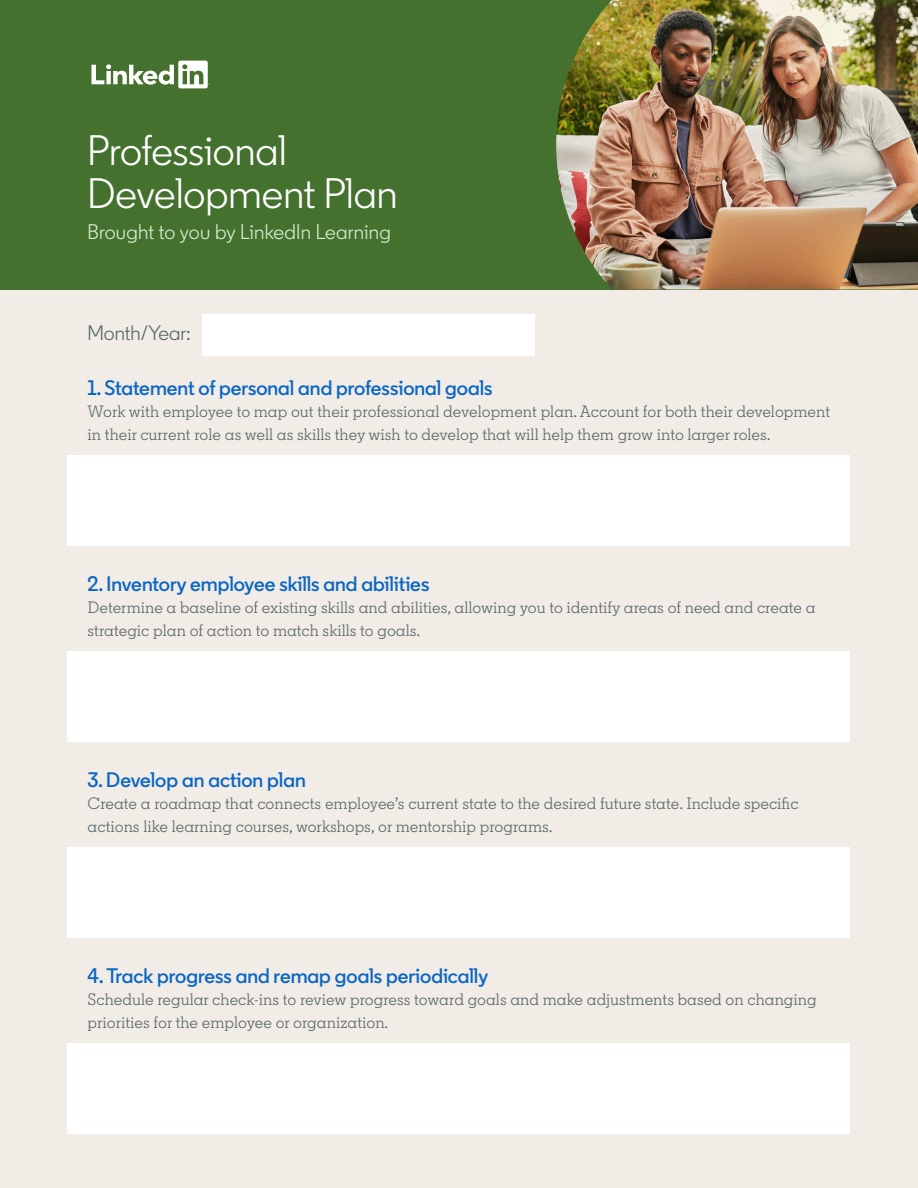
<style>
.page{position:relative;width:918px;height:1188px;background:#fff}
.page>*{position:absolute;margin:0;border:0;box-sizing:border-box;transform-origin:0 0}
.t1{font:42.6px/42.6px "Community";color:#fff}
.t2{font:21.15px "Community";letter-spacing:.01em;color:#d7ebce}
.t3{font:600 21px "Community";color:#0a66c2}
.t4{font:21px "Community";color:#5b696b}
.t5{font:16.5px/22.5px "Community Slab";color:#5b696b}
</style>
<div class="page">
<div style="left:0;top:289px;width:918px;height:899px;background:#f1ece6"></div>
<div style="left:202px;top:314px;width:333px;height:41px;background:#fff"></div>
<div style="left:68px;top:455px;width:782px;height:91px;background:#fff"></div>
<div style="left:68px;top:651px;width:782px;height:91px;background:#fff"></div>
<div style="left:68px;top:847px;width:782px;height:91px;background:#fff"></div>
<div style="left:68px;top:1043px;width:782px;height:91px;background:#fff"></div>
<div style="left:0;top:0;width:918px;height:289px;background:#44712e"></div>
<svg style="left:91px;top:61px;width:119px;height:27px"></svg>
<img style="left:556px;top:0;width:362px;height:289px">
<p class="t1" style="left:88px;top:129px;width:311px">Professional<br>Development Plan</p>
<p class="t2" style="left:88px;top:219px;width:305px">Brought to you by LinkedIn Learning</p>
<p class="t4" style="left:88px;top:320px;width:105px">Month/Year:</p>
<p class="t3" style="left:88px;top:374px;width:406px">1. Statement of personal and professional goals</p>
<p class="t5" style="left:88px;top:400px;width:744px">Work with employee to map out their professional development plan. Account for both their development in their current role as well as skills they wish to develop that will help them grow into larger roles.</p>
<p class="t3" style="left:88px;top:570px;width:343px">2. Inventory employee skills and abilities</p>
<p class="t5" style="left:88px;top:596px;width:730px">Determine a baseline of existing skills and abilities, allowing you to identify areas of need and create a strategic plan of action to match skills to goals.</p>
<p class="t3" style="left:88px;top:766px;width:220px">3. Develop an action plan</p>
<p class="t5" style="left:88px;top:792px;width:713px">Create a roadmap that connects employee’s current state to the desired future state. Include specific actions like learning courses, workshops, or mentorship programs.</p>
<p class="t3" style="left:88px;top:963px;width:402px">4. Track progress and remap goals periodically</p>
<p class="t5" style="left:88px;top:988px;width:731px">Schedule regular check-ins to review progress toward goals and make adjustments based on changing priorities for the employee or organization.</p>
</div>
